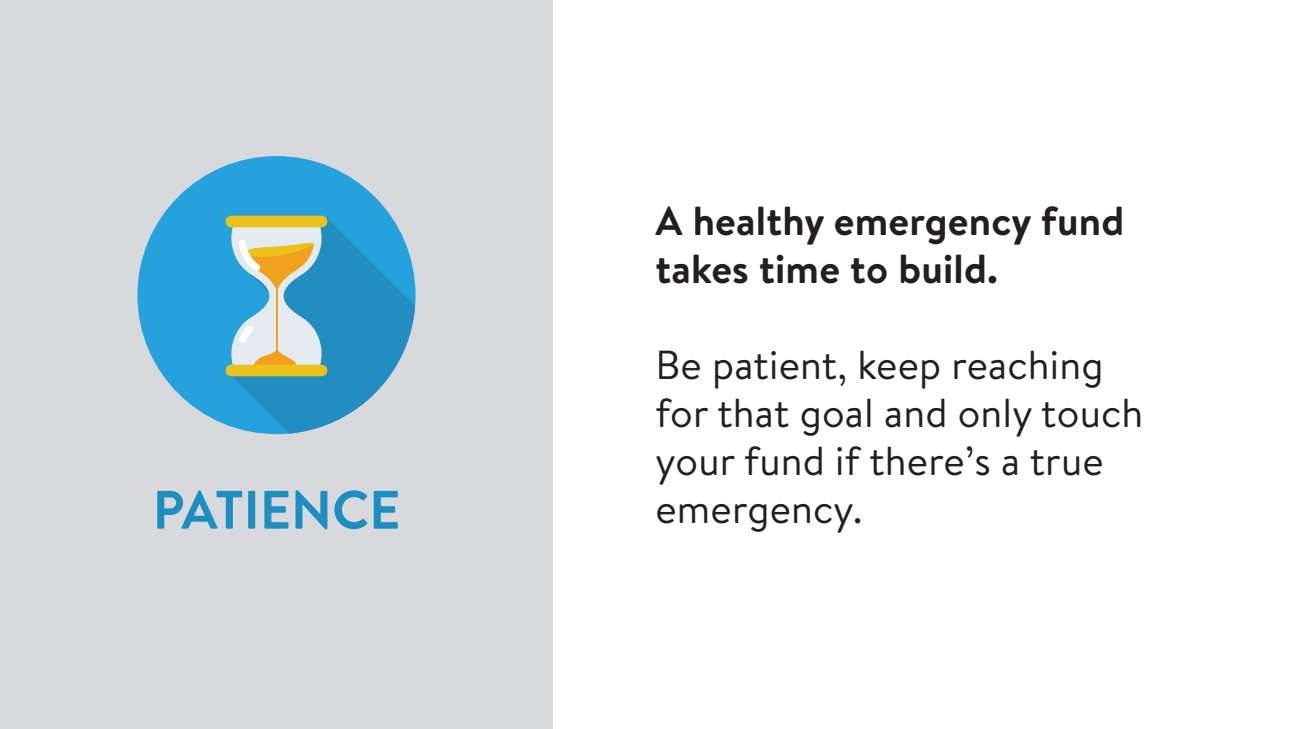
<style>
.page{position:relative;width:1296px;height:729px;background:#fff}
.page>*{position:absolute;margin:0;border:0;box-sizing:border-box;transform-origin:0 0}
.t1{font:700 54px "Brandon Text";color:#1c8ec0}
.t2{font:40.5px/48px "Brandon Text";letter-spacing:.005em;color:#231f20}
.t3{font:700 40.5px/48px "Brandon Text";letter-spacing:.005em;color:#231f20}
</style>
<div class="page">
<div style="left:0;top:0;width:553px;height:729px;background:#d7d9dd"></div>
<svg style="left:137px;top:156px;width:279px;height:271px;fill:#25a1db"></svg>
<svg style="left:231px;top:217px;width:184px;height:217px;fill:#228dc0"></svg>
<svg style="left:226px;top:216px;width:101px;height:160px;background:#aac2ab"></svg>
<h1 class="t1" style="left:153px;top:472px;width:249px">PATIENCE</h1>
<p class="t3" style="left:656px;top:196px;width:470px">A healthy emergency fund takes time to build.</p>
<p class="t2" style="left:656px;top:339px;width:489px">Be patient, keep reaching for that goal and only touch your fund if there’s a true</p>
<p class="t2" style="left:656px;top:483px;width:209px">emergency.</p>
</div>
